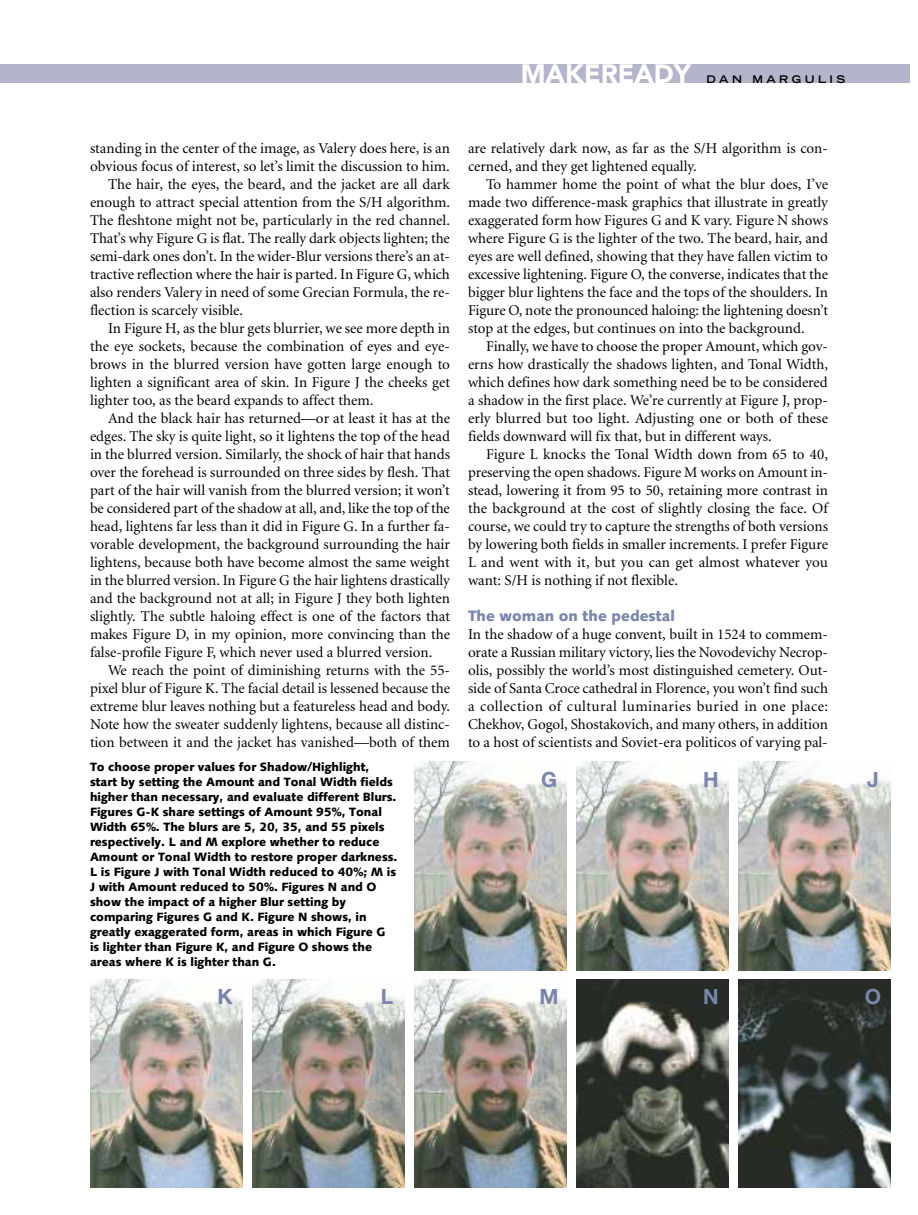
<style>
.page{position:relative;width:918px;height:1215px;background:#fff}
.page>*{position:absolute;margin:0;border:0;box-sizing:border-box;transform-origin:0 0}
.t1{font:900 26.4px "Avenir";color:#fff}
.t2{font:700 21px "Helvetica Neue";color:#7985aa}
.t3{font:15px/18px "Minion";color:#000;text-align:justify}
.t4{font:900 15px "Syntax";color:#7985aa}
.t5{font:900 12px/15px "Syntax";color:#000}
.t6{font:700 expanded 10.5px "Trade Gothic LH";letter-spacing:.325em;color:#000}
</style>
<div class="page">
<div style="left:0;top:65px;width:909px;height:18px;background:#b4b4ca"></div>
<img style="left:414px;top:762px;width:153px;height:208px">
<img style="left:576px;top:762px;width:153px;height:208px">
<img style="left:738px;top:762px;width:153px;height:208px">
<img style="left:90px;top:979px;width:153px;height:209px">
<img style="left:252px;top:979px;width:153px;height:209px">
<img style="left:414px;top:979px;width:153px;height:209px">
<img style="left:576px;top:979px;width:153px;height:209px">
<img style="left:738px;top:979px;width:153px;height:209px">
<h1 class="t1" style="left:521px;top:63px;width:172px">MAKEREADY</h1>
<p class="t6" style="left:707px;top:75px;width:140px">DAN MARGULIS</p>
<p class="t3" style="left:90px;top:140px;width:362px">standing in the center of the image, as Valery does here, is an</p>
<p class="t3" style="left:90px;top:158px;width:361px">obvious focus of interest, so let’s limit the discussion to him.</p>
<p class="t3" style="left:108px;top:176px;width:343px">The hair, the eyes, the beard, and the jacket are all dark</p>
<p class="t3" style="left:90px;top:194px;width:361px">enough to attract special attention from the S/H algorithm.</p>
<p class="t3" style="left:90px;top:212px;width:361px">The fleshtone might not be, particularly in the red channel.</p>
<p class="t3" style="left:90px;top:230px;width:361px">That’s why Figure G is flat. The really dark objects lighten; the</p>
<p class="t3" style="left:90px;top:248px;width:362px">semi-dark ones don’t. In the wider-Blur versions there’s an at-</p>
<p class="t3" style="left:90px;top:266px;width:361px">tractive reflection where the hair is parted. In Figure G, which</p>
<p class="t3" style="left:90px;top:284px;width:361px">also renders Valery in need of some Grecian Formula, the re-</p>
<p class="t3" style="left:90px;top:302px;width:155px">flection is scarcely visible.</p>
<p class="t3" style="left:108px;top:320px;width:344px">In Figure H, as the blur gets blurrier, we see more depth in</p>
<p class="t3" style="left:90px;top:338px;width:361px">the eye sockets, because the combination of eyes and eye-</p>
<p class="t3" style="left:90px;top:356px;width:362px">brows in the blurred version have gotten large enough to</p>
<p class="t3" style="left:90px;top:374px;width:361px">lighten a significant area of skin. In Figure J the cheeks get</p>
<p class="t3" style="left:90px;top:392px;width:285px">lighter too, as the beard expands to affect them.</p>
<p class="t3" style="left:108px;top:410px;width:344px">And the black hair has returned—or at least it has at the</p>
<p class="t3" style="left:90px;top:428px;width:361px">edges. The sky is quite light, so it lightens the top of the head</p>
<p class="t3" style="left:90px;top:446px;width:362px">in the blurred version. Similarly, the shock of hair that hands</p>
<p class="t3" style="left:90px;top:464px;width:362px">over the forehead is surrounded on three sides by flesh. That</p>
<p class="t3" style="left:90px;top:482px;width:361px">part of the hair will vanish from the blurred version; it won’t</p>
<p class="t3" style="left:90px;top:500px;width:361px">be considered part of the shadow at all, and, like the top of the</p>
<p class="t3" style="left:90px;top:518px;width:361px">head, lightens far less than it did in Figure G. In a further fa-</p>
<p class="t3" style="left:90px;top:536px;width:362px">vorable development, the background surrounding the hair</p>
<p class="t3" style="left:90px;top:554px;width:361px">lightens, because both have become almost the same weight</p>
<p class="t3" style="left:90px;top:572px;width:361px">in the blurred version. In Figure G the hair lightens drastically</p>
<p class="t3" style="left:90px;top:590px;width:361px">and the background not at all; in Figure J they both lighten</p>
<p class="t3" style="left:90px;top:608px;width:362px">slightly. The subtle haloing effect is one of the factors that</p>
<p class="t3" style="left:90px;top:626px;width:362px">makes Figure D, in my opinion, more convincing than the</p>
<p class="t3" style="left:90px;top:644px;width:344px">false-profile Figure F, which never used a blurred version.</p>
<p class="t3" style="left:108px;top:662px;width:344px">We reach the point of diminishing returns with the 55-</p>
<p class="t3" style="left:90px;top:680px;width:361px">pixel blur of Figure K. The facial detail is lessened because the</p>
<p class="t3" style="left:90px;top:698px;width:362px">extreme blur leaves nothing but a featureless head and body.</p>
<p class="t3" style="left:90px;top:716px;width:361px">Note how the sweater suddenly lightens, because all distinc-</p>
<p class="t3" style="left:90px;top:734px;width:361px">tion between it and the jacket has vanished—both of them</p>
<p class="t3" style="left:468px;top:140px;width:361px">are relatively dark now, as far as the S/H algorithm is con&shy;cerned, and they get lightened equally.</p>
<p class="t3" style="left:468px;top:176px;width:362px;text-indent:18px">To hammer home the point of what the blur does, I’ve made two difference-mask graphics that illustrate in greatly exaggerated form how Figures G and K vary. Figure N shows where Figure G is the lighter of the two. The beard, hair, and eyes are well defined, showing that they have fallen victim to excessive lightening. Figure O, the converse, indicates that the bigger blur lightens the face and the tops of the shoulders. In Figure O, note the pronounced haloing: the lightening doesn’t stop at the edges, but continues on into the background.</p>
<p class="t3" style="left:468px;top:338px;width:362px;text-indent:18px">Finally, we have to choose the proper Amount, which gov&shy;erns how drastically the shadows lighten, and Tonal Width, which defines how dark something need be to be considered a shadow in the first place. We’re currently at Figure J, prop&shy;erly blurred but too light. Adjusting one or both of these fields downward will fix that, but in different ways.</p>
<p class="t3" style="left:468px;top:446px;width:362px;text-indent:18px">Figure L knocks the Tonal Width down from 65 to 40, preserving the open shadows. Figure M works on Amount in&shy;stead, lowering it from 95 to 50, retaining more contrast in the background at the cost of slightly closing the face. Of course, we could try to capture the strengths of both versions by lowering both fields in smaller increments. I prefer Figure L and went with it, but you can get almost whatever you want: S/H is nothing if not flexible.</p>
<p class="t4" style="left:468px;top:610px;width:209px">The woman on the pedestal</p>
<p class="t3" style="left:468px;top:626px;width:362px">In the shadow of a huge convent, built in 1524 to commem&shy;orate a Russian military victory, lies the Novodevichy Necrop&shy;olis, possibly the world’s most distinguished cemetery. Out&shy;side of Santa Croce cathedral in Florence, you won’t find such a collection of cultural luminaries buried in one place:<br>Chekhov, Gogol, Shostakovich, and many others, in addition to a host of scientists and Soviet-era politicos of varying pal-</p>
<p class="t5" style="left:90px;top:760px;width:309px">To choose proper values for Shadow/Highlight, start by setting the Amount and Tonal Width fields higher than necessary, and evaluate different Blurs.<br>Figures G-K share settings of Amount 95%, Tonal Width 65%. The blurs are 5, 20, 35, and 55 pixels respectively. L and M explore whether to reduce Amount or Tonal Width to restore proper darkness.<br>L is Figure J with Tonal Width reduced to 40%; M is J with Amount reduced to 50%. Figures N and O show the impact of a higher Blur setting by comparing Figures G and K. Figure N shows, in greatly exaggerated form, areas in which Figure G is lighter than Figure K, and Figure O shows the areas where K is lighter than G.</p>
<h2 class="t2" style="left:217px;top:989px;width:17px">K</h2>
<h2 class="t2" style="left:381px;top:989px;width:14px">L</h2>
<h2 class="t2" style="left:539px;top:989px;width:21px">M</h2>
<h2 class="t2" style="left:703px;top:989px;width:17px">N</h2>
<h2 class="t2" style="left:865px;top:989px;width:18px">O</h2>
<h2 class="t2" style="left:541px;top:772px;width:17px">G</h2>
<h2 class="t2" style="left:703px;top:772px;width:17px">H</h2>
<h2 class="t2" style="left:867px;top:772px;width:13px">J</h2>
</div>
